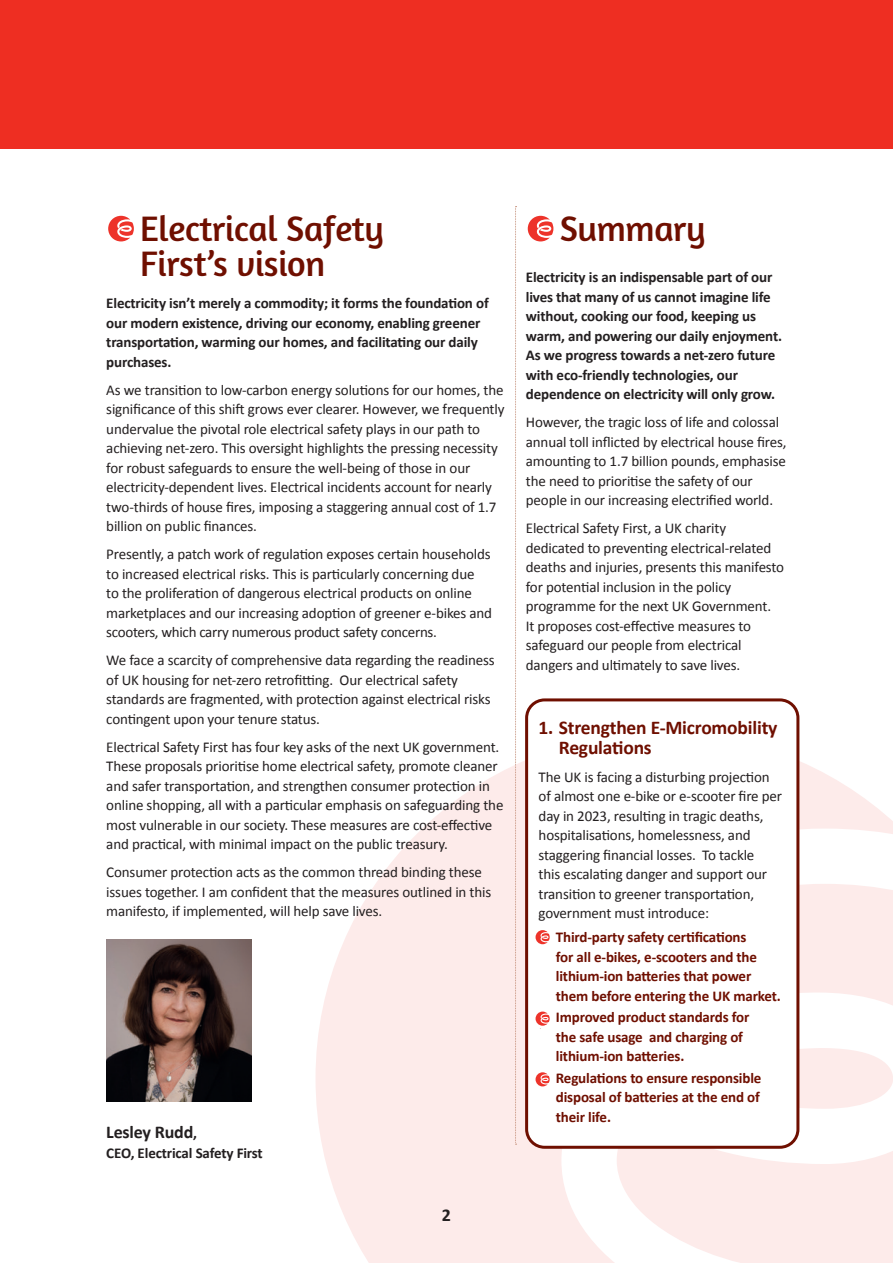
<style>
.page{position:relative;width:893px;height:1263px;background:#fff}
.page>*{position:absolute;margin:0;border:0;box-sizing:border-box;transform-origin:0 0}
.t1{font:36px "Amaranth";letter-spacing:-.01em;color:#6f0f00}
.t2{font:700 19.5px/19.5px "Calibri";letter-spacing:-.01em;color:#6f0f00}
.t3{font:700 18px "Calibri";letter-spacing:-.01em;color:#231f20}
.t4{font:15px/19.5px "Calibri";letter-spacing:-.01em;color:#231f20}
.t5{font:700 15px/19.5px "Calibri";letter-spacing:-.01em;color:#231f20}
.t6{font:700 15px/19.5px "Calibri";letter-spacing:-.01em;color:#6f0f00}
.s1{font-size:15px}
.s2{font-weight:400;color:#231f20}
</style>
<div class="page">
<svg style="left:316px;top:732px;width:577px;height:531px;fill:#fdebea"></svg>
<svg style="left:108px;top:216px;width:26px;height:25px"></svg>
<div style="left:0;top:0;width:893px;height:149px;background:#ee2e22"></div>
<img style="left:106px;top:940px;width:145px;height:161px">
<svg style="left:528px;top:216px;width:25px;height:25px"></svg>
<div style="left:527px;top:700px;width:271px;height:447px;background:#fff;border-radius:18px"></div>
<div style="left:525px;top:698px;width:274px;height:451px;border:3px solid #6f0f00;border-radius:18px"></div>
<svg style="left:536px;top:1011px;width:14px;height:15px"></svg>
<svg style="left:536px;top:930px;width:14px;height:14px"></svg>
<svg style="left:536px;top:1072px;width:14px;height:14px"></svg>
<svg style="left:515px;top:206px;width:2px;height:939px"></svg>
<p class="t1" style="left:140px;top:208px;width:245px">Electrical Safety</p>
<p class="t1" style="left:140px;top:242px;width:186px">First’s vision</p>
<p class="t5" style="left:106px;top:293px;width:384px">Electricity isn’t merely a commodity; it forms the foundation of our modern existence, driving our economy, enabling greener transportation, warming our homes, and facilitating our daily purchases.</p>
<p class="t4" style="left:106px;top:379px;width:400px">As we transition to low-carbon energy solutions for our homes, the significance of this shift grows ever clearer. However, we frequently undervalue the pivotal role electrical safety plays in our path to achieving net-zero. This oversight highlights the pressing necessity for robust safeguards to ensure the well-being of those in our electricity-dependent lives. Electrical incidents account for nearly two-thirds of house fires, imposing a staggering annual cost of 1.7 billion on public finances.</p>
<p class="t4" style="left:106px;top:544px;width:387px">Presently, a patch work of regulation exposes certain households to increased electrical risks. This is particularly concerning due<br>to the proliferation of dangerous electrical products on online marketplaces and our increasing adoption of greener e-bikes and scooters, which carry numerous product safety concerns.</p>
<p class="t4" style="left:106px;top:650px;width:390px">We face a scarcity of comprehensive data regarding the readiness of UK housing for net-zero retrofitting. Our electrical safety standards are fragmented, with protection against electrical risks contingent upon your tenure status.</p>
<p class="t4" style="left:106px;top:736px;width:399px">Electrical Safety First has four key asks of the next UK government.<br>These proposals prioritise home electrical safety, promote cleaner and safer transportation, and strengthen consumer protection in online shopping, all with a particular emphasis on safeguarding the most vulnerable in our society. These measures are cost-effective and practical, with minimal impact on the public treasury.</p>
<p class="t4" style="left:106px;top:862px;width:387px">Consumer protection acts as the common thread binding these issues together. I am confident that the measures outlined in this manifesto, if implemented, will help save lives.</p>
<p class="t3" style="left:106px;top:1119px;width:92px">Lesley Rudd<span class="s1">,</span></p>
<p class="t5" style="left:106px;top:1142px;width:158px">CEO, Electrical Safety First</p>
<p class="t3" style="left:442px;top:1202px;width:11px">2</p>
<p class="t1" style="left:560px;top:208px;width:147px">Summary</p>
<p class="t5" style="left:526px;top:267px;width:258px">Electricity is an indispensable part of our lives that many of us cannot imagine life without, cooking our food, keeping us warm, and powering our daily enjoyment.<br>As we progress towards a net-zero future with eco-friendly technologies, our dependence on electricity will only grow.</p>
<p class="t4" style="left:526px;top:412px;width:262px">However, the tragic loss of life and colossal annual toll inflicted by electrical house fires, amounting to 1.7 billion pounds, emphasise the need to prioritise the safety of our people in our increasing electrified world.</p>
<p class="t4" style="left:526px;top:518px;width:260px">Electrical Safety First, a UK charity dedicated to preventing electrical-related deaths and injuries, presents this manifesto for potential inclusion in the policy programme for the next UK Government.<br>It proposes cost-effective measures to safeguard our people from electrical dangers and ultimately to save lives.</p>
<p class="t2" style="left:559px;top:717px;width:220px;text-indent:-20px">1. Strengthen E-Micromobility<br>Regulations</p>
<p class="t4" style="left:539px;top:766px;width:245px">The UK is facing a disturbing projection of almost one e-bike or e-scooter fire per day in 2023, resulting in tragic deaths, hospitalisations, homelessness, and staggering financial losses. To tackle<br>this escalating danger and support our transition to greener transportation, government must introduce:</p>
<p class="t6" style="left:556px;top:927px;width:227px;text-indent:-17px"><span class="s2">•</span> Third-party safety certifications<br>for all e-bikes, e-scooters and the lithium-ion batteries that power them before entering the UK market.</p>
<p class="t6" style="left:556px;top:1007px;width:195px;text-indent:-17px">• Improved product standards for the safe usage and charging of lithium-ion batteries.</p>
<p class="t6" style="left:556px;top:1067px;width:207px;text-align:justify;text-indent:-17px">• Regulations to ensure responsible disposal of batteries at the end of their life.</p>
</div>
